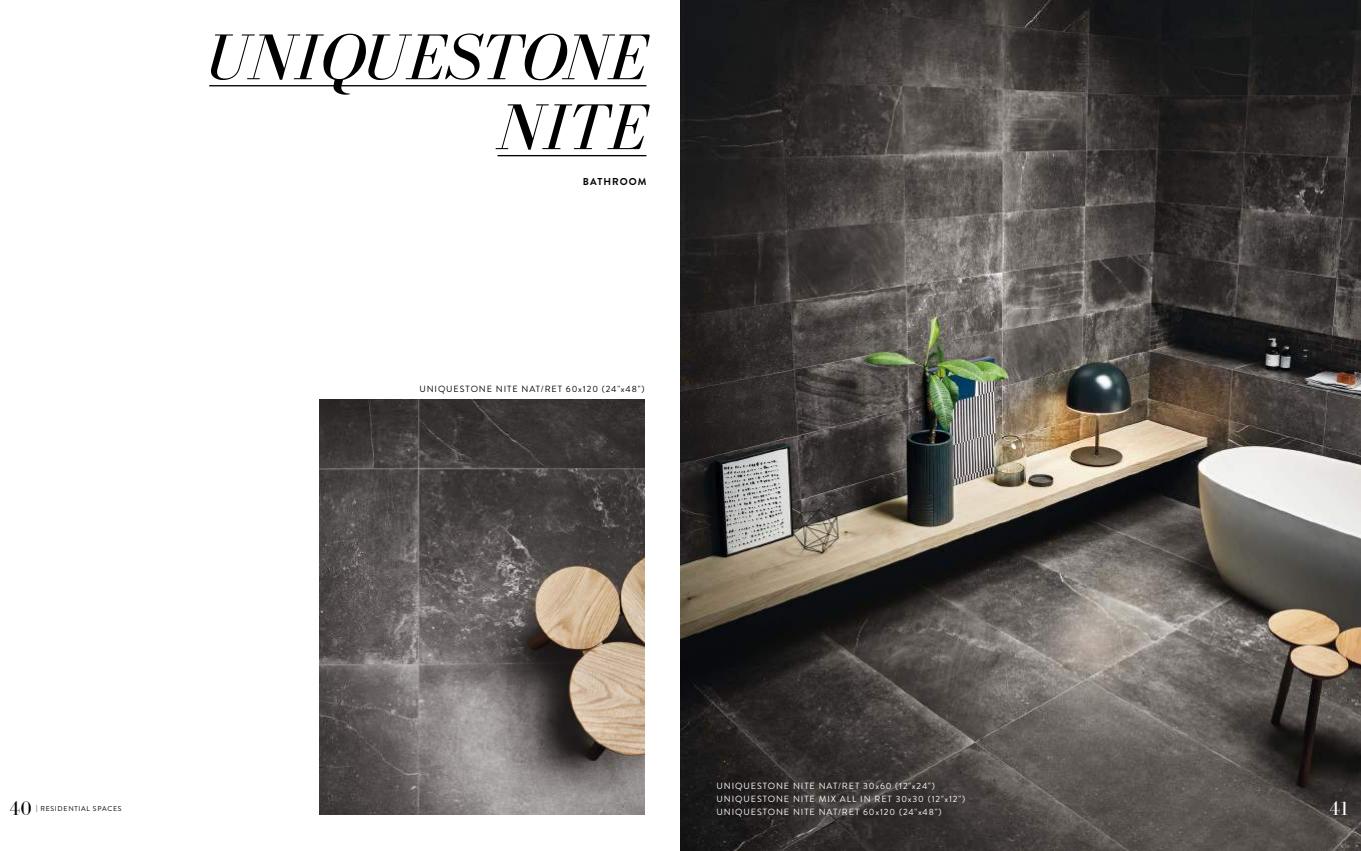
<style>
.page{position:relative;width:1361px;height:851px;background:#fff}
.page>*{position:absolute;margin:0;border:0;box-sizing:border-box;transform-origin:0 0}
.t1{font:italic 66.6px/69.8px "Bodoni FLF";color:#000;text-align:right}
.t2{font:20px "Bodoni FLF";color:#000}
.t3{font:20px "Bodoni FLF";color:#fff}
.t4{font:700 10px "Brandon Grotesque";letter-spacing:.1em;color:#000}
.t5{font:9px/12.8px "Brandon Grotesque";letter-spacing:.1em;color:#fff}
.t6{font:9px "Brandon Grotesque";letter-spacing:.1em;color:#000}
.t7{font:7px "Brandon Grotesque";letter-spacing:.1em;color:#000}
</style>
<div class="page">
<img style="left:680px;top:0;width:681px;height:850px">
<hr style="left:209px;top:85px;width:437px;height:1px;background:#000">
<hr style="left:497px;top:155px;width:149px;height:1px;background:#000">
<img style="left:319px;top:399px;width:325px;height:415px">
<h1 class="t1" style="left:209px;top:24px;width:439px">UNIQUESTONE<br>NITE</h1>
<p class="t4" style="left:583px;top:174px;width:65px">BATHROOM</p>
<p class="t6" style="left:419px;top:383px;width:227px">UNIQUESTONE NITE NAT/RET 60x120 (24"x48")</p>
<p class="t5" style="left:716px;top:779px;width:250px">UNIQUESTONE NITE NAT/RET 30x60 (12"x24")<br>UNIQUESTONE NITE MIX ALL IN RET 30x30 (12"x12")<br>UNIQUESTONE NITE NAT/RET 60x120 (24"x48")</p>
<h2 class="t2" style="left:10px;top:797px;width:23px">40</h2>
<p class="t7" style="left:36px;top:803px;width:87px">| RESIDENTIAL SPACES</p>
<h2 class="t3" style="left:1329px;top:797px;width:22px">41</h2>
</div>
